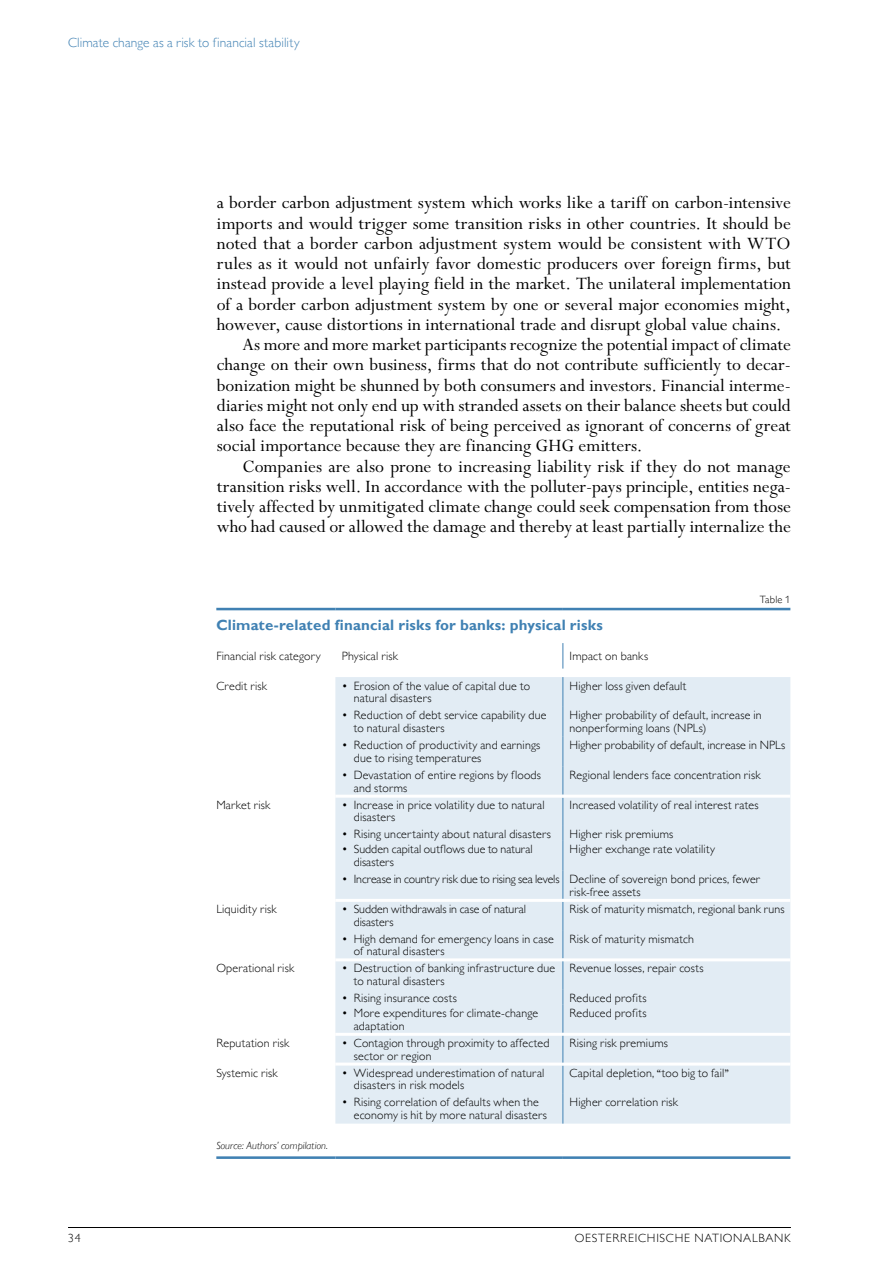
<style>
.page{position:relative;width:893px;height:1263px;background:#fff}
.page>*{position:absolute;margin:0;border:0;box-sizing:border-box;transform-origin:0 0}
.Text{font:19.5px/20.2px "Perpetua Std";color:#000;text-align:justify}
.t1{font:700 15px "Gill Sans MT Pro";letter-spacing:.01em;color:#4081b3}
.t2{font:300 13.5px "Gill Sans MT Pro";letter-spacing:.01em;color:#4081b3}
.t3{font:300 12px/12.8px "Gill Sans MT Pro";letter-spacing:.015em;color:#000}
.t4{font:300 12px/12.8px "Gill Sans MT Pro";letter-spacing:-.005em;color:#000}
.t5{font:300 12px "Gill Sans MT Pro";letter-spacing:.06em;color:#000}
.t6{font:italic 300 10.5px "Gill Sans MT Pro";letter-spacing:.01em;color:#000}
.t7{font:300 10.5px "Gill Sans MT Pro";letter-spacing:.02em;color:#000}
.s1{font-family:"Perpetua Std";font-weight:400}
</style>
<div class="page">
<hr style="left:68px;top:1227px;width:723px;height:1px;background:#000">
<div style="left:335px;top:677px;width:455px;height:446px;background:#e2ecf4"></div>
<hr style="left:216px;top:1156px;width:119px;height:3px;background:#4081b3">
<hr style="left:335px;top:1156px;width:228px;height:3px;background:#4081b3">
<hr style="left:563px;top:1156px;width:227px;height:3px;background:#4081b3">
<hr style="left:216px;top:608px;width:119px;height:2px;background:#4081b3">
<hr style="left:335px;top:608px;width:228px;height:2px;background:#4081b3">
<hr style="left:563px;top:608px;width:227px;height:2px;background:#4081b3">
<svg style="left:563px;top:643px;width:1px;height:26px"></svg>
<hr style="left:563px;top:677px;width:1px;height:30px;background:#4081b3">
<hr style="left:563px;top:707px;width:1px;height:30px;background:#4081b3">
<hr style="left:335px;top:958px;width:228px;height:3px;background:#fff">
<hr style="left:563px;top:958px;width:227px;height:3px;background:#fff">
<hr style="left:335px;top:1033px;width:228px;height:3px;background:#fff">
<hr style="left:563px;top:1033px;width:227px;height:3px;background:#fff">
<hr style="left:335px;top:1062px;width:228px;height:3px;background:#fff">
<hr style="left:563px;top:1062px;width:227px;height:3px;background:#fff">
<svg style="left:563px;top:737px;width:1px;height:386px"></svg>
<hr style="left:335px;top:795px;width:228px;height:3px;background:#fff">
<hr style="left:563px;top:795px;width:227px;height:3px;background:#fff">
<hr style="left:335px;top:899px;width:228px;height:3px;background:#fff">
<hr style="left:563px;top:899px;width:227px;height:3px;background:#fff">
<p class="t2" style="left:68px;top:35px;width:233px">Climate change as a risk to financial stability</p>
<p class="Text" style="left:217px;top:193px;width:576px">a border carbon adjustment system which works like a tariff on carbon-intensive imports and would trigger some transition risks in other countries. It should be noted that a border carbon adjustment system would be consistent with WTO rules as it would not unfairly favor domestic producers over foreign firms, but instead provide a level playing field in the market. The unilateral implementation of a border carbon adjustment system by one or several major economies might, however, cause distortions in international trade and disrupt global value chains.</p>
<p class="Text" style="left:217px;top:335px;width:576px;text-indent:26px">As more and more market participants recognize the potential impact of climate change on their own business, firms that do not contribute sufficiently to decar&shy;bonization might be shunned by both consumers and investors. Financial interme&shy;diaries might not only end up with stranded assets on their balance sheets but could also face the reputational risk of being perceived as ignorant of concerns of great social importance because they are financing GHG emitters.</p>
<p class="Text" style="left:217px;top:457px;width:576px;text-indent:26px">Companies are also prone to increasing liability risk if they do not manage transition risks well. In accordance with the polluter-pays principle, entities nega&shy;tively affected by unmitigated climate change could seek compensation from those who had caused or allowed the damage and thereby at least partially internalize the</p>
<p class="t7" style="left:760px;top:593px;width:32px">Table 1</p>
<p class="t1" style="left:216px;top:616px;width:388px">Climate-related financial risks for banks: physical risks</p>
<p class="t3" style="left:216px;top:649px;width:106px">Financial risk category</p>
<p class="t3" style="left:342px;top:649px;width:58px">Physical risk</p>
<p class="t3" style="left:570px;top:649px;width:80px">Impact on banks</p>
<p class="t3" style="left:216px;top:679px;width:52px">Credit risk</p>
<p class="t3" style="left:354px;top:679px;width:178px;text-indent:-12px">• Erosion of the value of capital due to natural disasters</p>
<p class="t3" style="left:570px;top:679px;width:118px">Higher loss given default</p>
<p class="t3" style="left:354px;top:709px;width:194px;text-indent:-12px">• Reduction of debt service capability due to natural disasters</p>
<p class="t3" style="left:570px;top:709px;width:194px">Higher probability of default, increase in nonperforming loans (NPLs)</p>
<p class="t3" style="left:354px;top:738px;width:188px;text-indent:-12px">• Reduction of productivity and earnings due to rising temperatures</p>
<p class="t3" style="left:570px;top:738px;width:217px">Higher probability of default, increase in NPLs</p>
<p class="t3" style="left:354px;top:768px;width:189px;text-indent:-12px">• Devastation of entire regions by floods and storms</p>
<p class="t3" style="left:570px;top:768px;width:193px">Regional lenders face concentration risk</p>
<p class="t3" style="left:216px;top:798px;width:56px">Market risk</p>
<p class="t3" style="left:354px;top:798px;width:192px;text-indent:-12px">• Increase in price volatility due to natural disasters</p>
<p class="t3" style="left:570px;top:798px;width:191px">Increased volatility of real interest rates</p>
<p class="t3" style="left:342px;top:828px;width:211px">• Rising uncertainty about natural disasters</p>
<p class="t3" style="left:570px;top:828px;width:105px">Higher risk premiums</p>
<p class="t3" style="left:354px;top:843px;width:180px;text-indent:-12px">• Sudden capital outflows due to natural disasters</p>
<p class="t3" style="left:570px;top:843px;width:147px">Higher exchange rate volatility</p>
<p class="t3" style="left:570px;top:872px;width:192px;text-indent:-228px">• Increase in country risk due to rising sea levels Decline of sovereign bond prices, fewer risk-free assets</p>
<p class="t3" style="left:216px;top:902px;width:62px">Liquidity risk</p>
<p class="t4" style="left:354px;top:902px;width:174px;text-indent:-12px">• Sudden withdrawals in case of natural disasters</p>
<p class="t3" style="left:570px;top:902px;width:217px">Risk of maturity mismatch, regional bank runs</p>
<p class="t3" style="left:354px;top:932px;width:202px;text-indent:-12px">• High demand for emergency loans in case of natural disasters</p>
<p class="t3" style="left:570px;top:932px;width:126px">Risk of maturity mismatch</p>
<p class="t3" style="left:216px;top:962px;width:80px">Operational risk</p>
<p class="t3" style="left:354px;top:962px;width:203px;text-indent:-12px">• Destruction of banking infrastructure due to natural disasters</p>
<p class="t3" style="left:570px;top:962px;width:135px">Revenue losses, repair costs</p>
<p class="t3" style="left:342px;top:991px;width:117px">• Rising insurance costs</p>
<p class="t3" style="left:570px;top:991px;width:79px">Reduced profits</p>
<p class="t3" style="left:354px;top:1006px;width:186px;text-indent:-12px">• More expenditures for climate-change adaptation</p>
<p class="t3" style="left:570px;top:1006px;width:79px">Reduced profits</p>
<p class="t3" style="left:216px;top:1036px;width:75px">Reputation risk</p>
<p class="t3" style="left:354px;top:1036px;width:197px;text-indent:-12px">• Contagion through proximity to affected sector or region</p>
<p class="t3" style="left:570px;top:1036px;width:100px">Rising risk premiums</p>
<p class="t3" style="left:216px;top:1066px;width:63px">Systemic risk</p>
<p class="t3" style="left:354px;top:1066px;width:192px;text-indent:-12px">• Widespread underestimation of natural disasters in risk models</p>
<p class="t3" style="left:570px;top:1066px;width:160px">Capital depletion, <span class="s1">“</span>too big to fail<span class="s1">”</span></p>
<p class="t3" style="left:354px;top:1096px;width:195px;text-indent:-12px">• Rising correlation of defaults when the economy is hit by more natural disasters</p>
<p class="t3" style="left:570px;top:1096px;width:110px">Higher correlation risk</p>
<p class="t6" style="left:216px;top:1139px;width:113px">Source: Authors’ compilation.</p>
<p class="t3" style="left:68px;top:1232px;width:14px">34</p>
<p class="t5" style="left:575px;top:1231px;width:218px">OESTERREICHISCHE NATIONALBANK</p>
</div>
